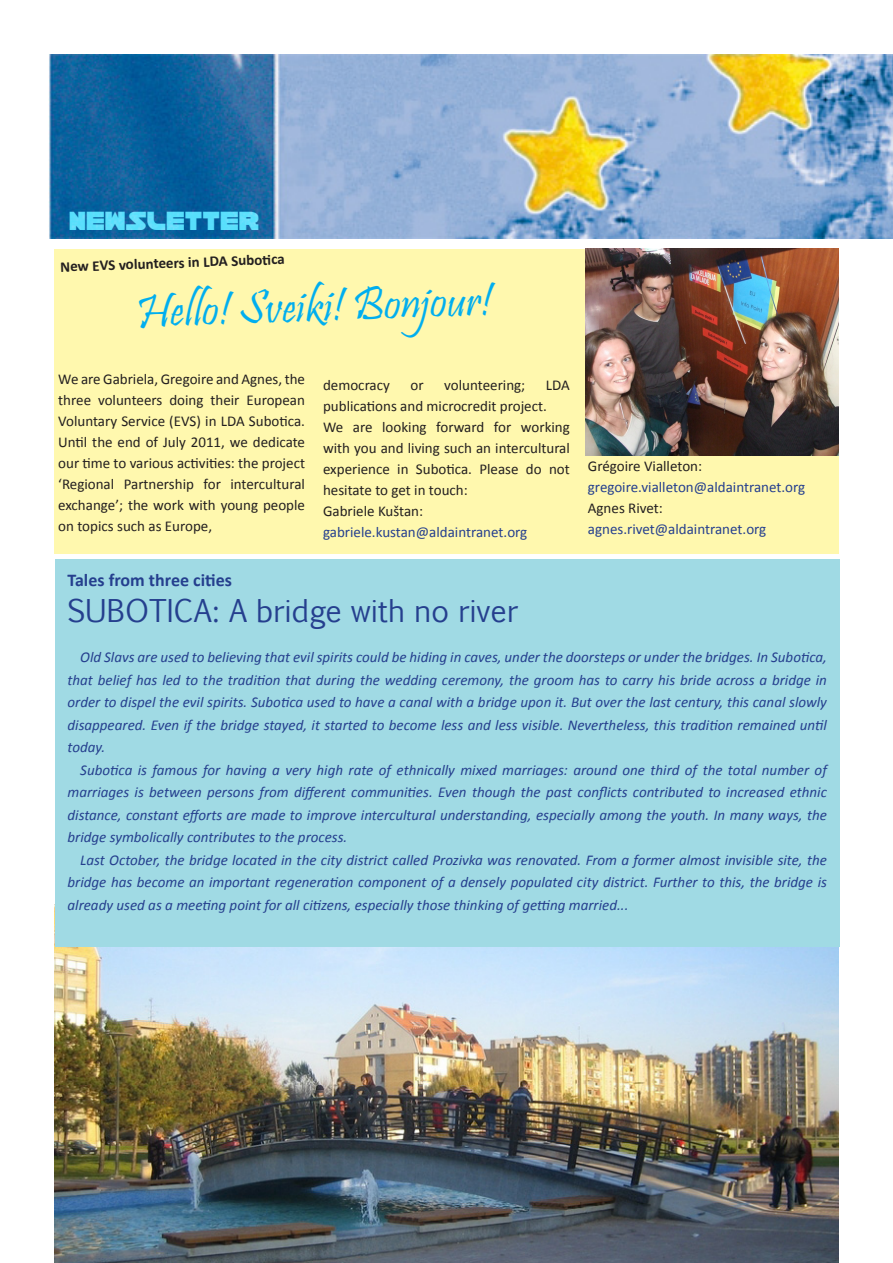
<style>
.page{position:relative;width:893px;height:1263px;background:#fff}
.page>*{position:absolute;margin:0;border:0;box-sizing:border-box;transform-origin:0 0}
.t1{font:48px "Pristina";color:#00aeef}
.t2{font:30px "Euphemia CAS";color:#253f8e}
.t3{font:21px "Han Solo";color:#56cbf5}
.t4{font:700 18px "Calibri";color:#253f8e}
.t5{font:italic 15px/22.5px "Calibri";color:#253f8e;text-align:justify}
.t6{font:15px/21px "Calibri";color:#231f20;text-align:justify}
.t7{font:15px "Calibri";color:#253f8e}
.t8{font:700 15px "Calibri";color:#231f20}
</style>
<div class="page">
<div style="left:54px;top:249px;width:785px;height:304px;background:#fff8ae"></div>
<img style="left:49px;top:54px;width:844px;height:185px">
<img style="left:585px;top:249px;width:254px;height:206px">
<img style="left:55px;top:947px;width:784px;height:316px">
<div style="left:55px;top:560px;width:785px;height:387px;background:#a0dae4"></div>
<h3 class="t3" style="left:70px;top:211px;width:191px">NEWSLETTER</h3>
<p class="t8" style="left:60px;top:257px;width:226px;rotate:-2deg">New EVS volunteers in LDA Suboti ca</p>
<p class="t1" style="left:135px;top:285px;width:358px;rotate:-2deg">Hello! Sveiki! Bonjour!</p>
<p class="t6" style="left:58px;top:369px;width:248px">We are Gabriela, Gregoire and Agnes, the three volunteers doing their European Voluntary Service (EVS) in LDA Subotica.<br>Until the end of July 2011, we dedicate our time to various activities: the project ‘Regional Partnership for intercultural exchange’; the work with young people on topics such as Europe,</p>
<p class="t6" style="left:323px;top:375px;width:68px">democracy</p>
<p class="t6" style="left:410px;top:375px;width:15px">or</p>
<p class="t6" style="left:444px;top:375px;width:83px">volunteering;</p>
<p class="t6" style="left:323px;top:375px;width:248px;text-indent:223px">LDA publications and microcredit project.</p>
<p class="t6" style="left:323px;top:417px;width:248px">We are looking forward for working with you and living such an intercultural experience in Subotica. Please do not hesitate to get in touch:</p>
<p class="t6" style="left:323px;top:501px;width:102px">Gabriele Kuštan:</p>
<p class="t7" style="left:323px;top:523px;width:206px">gabriele.kustan@aldaintranet.org</p>
<p class="t6" style="left:588px;top:455px;width:116px">Grégoire Vialleton:</p>
<p class="t7" style="left:588px;top:477px;width:219px">gregoire.vialleton@aldaintranet.org</p>
<p class="t6" style="left:588px;top:497px;width:76px">Agnes Rivet:</p>
<p class="t7" style="left:588px;top:519px;width:180px">agnes.rivet@aldaintranet.org</p>
<p class="t4" style="left:68px;top:569px;width:166px">Tales from three cities</p>
<p class="t2" style="left:68px;top:589px;width:452px">SUBOTICA: A bridge with no river</p>
<p class="t5" style="left:68px;top:645px;width:761px;text-indent:13px">Old Slavs are used to believing that evil spirits could be hiding in caves, under the doorsteps or under the bridges. In Subotica, that belief has led to the tradition that during the wedding ceremony, the groom has to carry his bride across a bridge in order to dispel the evil spirits. Subotica used to have a canal with a bridge upon it. But over the last century, this canal slowly disappeared. Even if the bridge stayed, it started to become less and less visible. Nevertheless, this tradition remained until today.</p>
<p class="t5" style="left:68px;top:758px;width:761px;text-indent:13px">Subotica is famous for having a very high rate of ethnically mixed marriages: around one third of the total number of marriages is between persons from different communities. Even though the past conflicts contributed to increased ethnic distance, constant efforts are made to improve intercultural understanding, especially among the youth. In many ways, the bridge symbolically contributes to the process.</p>
<p class="t5" style="left:68px;top:848px;width:761px;text-indent:13px">Last October, the bridge located in the city district called Prozivka was renovated. From a former almost invisible site, the bridge has become an important regeneration component of a densely populated city district. Further to this, the bridge is already used as a meeting point for all citizens, especially those thinking of getting married...</p>
</div>
